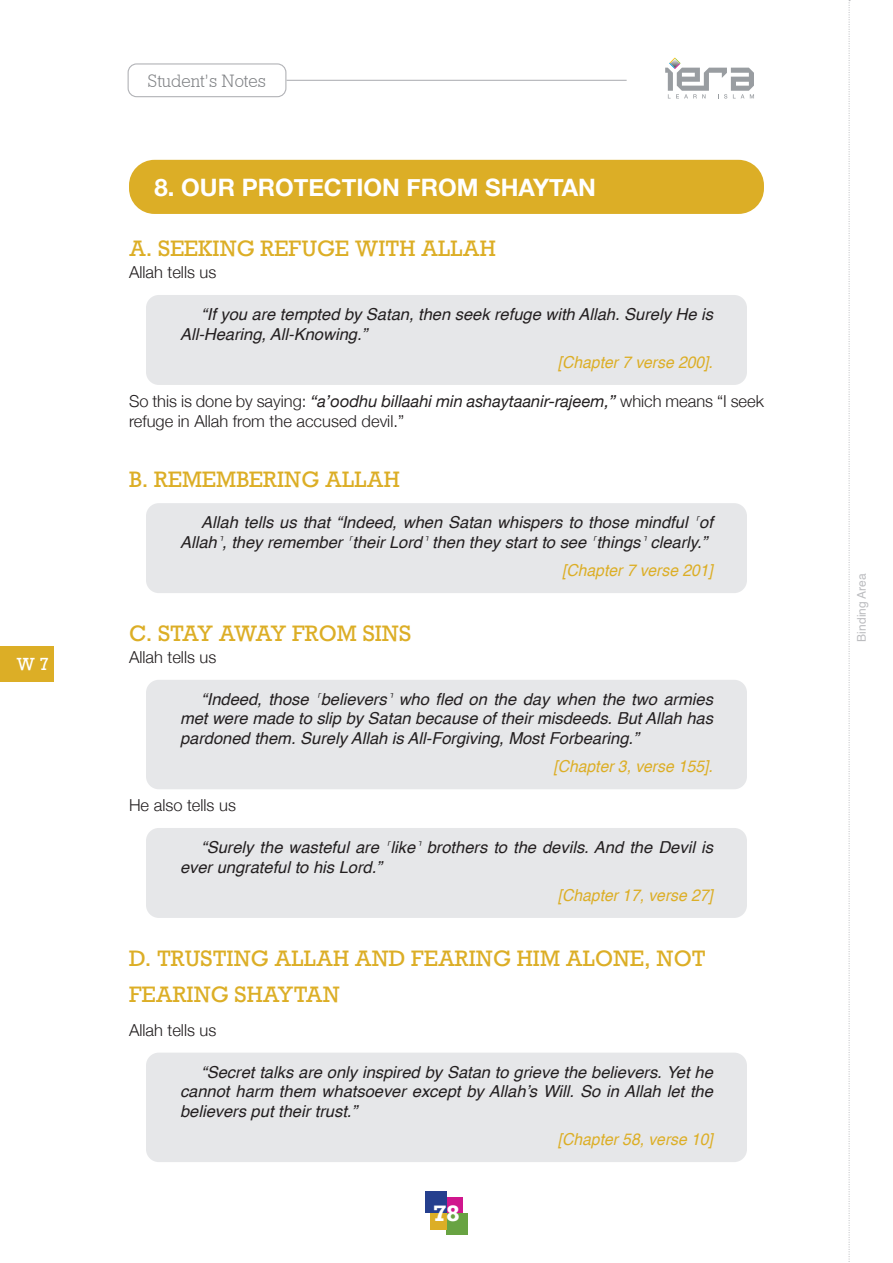
<style>
.page{position:relative;width:893px;height:1263px;background:#fff}
.page>*{position:absolute;margin:0;border:0;box-sizing:border-box;transform-origin:0 0}
.Subtitle_level_1_Sha{font:700 24px "Helvetica Neue";color:#fff}
.TITLE_4{font:21px/36px "Rockwell";color:#dcae26}
.t1{font:700 21px "Rockwell";color:#fff}
.t2{font:18px "Geometric Slab 712 BT Light A";color:#808285}
.QURAN_TEXT{font:italic 16.5px/19.5px "Helvetica";color:#231f20}
.Plain_text{font:300 16.5px/19.5px "Helvetica Neue";color:#231f20}
.SOURCE_of_Quote{font:italic 16.5px "Helvetica";color:#dcae26;scale:.95 1}
.t3{font:16.5px "Rockwell";color:#fff}
.t4{font:12px "Helvetica";color:#bcbdc0}
.s1{font-weight:400;font-style:italic}
</style>
<div class="page">
<div style="left:128px;top:63px;width:158px;height:34px;border:1px solid #b2b3b7;border-radius:9px"></div>
<hr style="left:286px;top:80px;width:341px;height:1px;background:#b2b3b7">
<div style="left:0;top:646px;width:54px;height:35px;background:#dcae26"></div>
<svg style="left:848px;top:0;width:2px;height:1262px"></svg>
<div style="left:441px;top:1197px;width:21px;height:22px;background:#d0168d"></div>
<div style="left:425px;top:1191px;width:21px;height:22px;background:#253f8e"></div>
<div style="left:446px;top:1213px;width:22px;height:21px;background:#68a342"></div>
<div style="left:430px;top:1213px;width:16px;height:16px;background:#dcae26"></div>
<svg style="left:665px;top:58px;width:89px;height:41px"></svg>
<div style="left:129px;top:160px;width:635px;height:54px;background:#dcae26;border-radius:26px"></div>
<div style="left:146px;top:295px;width:601px;height:90px;background:#e6e7e9;border-radius:13px"></div>
<div style="left:146px;top:503px;width:601px;height:90px;background:#e6e7e9;border-radius:13px"></div>
<div style="left:146px;top:680px;width:601px;height:109px;background:#e6e7e9;border-radius:13px"></div>
<div style="left:146px;top:828px;width:601px;height:90px;background:#e6e7e9;border-radius:13px"></div>
<div style="left:146px;top:1052px;width:601px;height:110px;background:#e6e7e9;border-radius:13px"></div>
<p class="t3" style="left:17px;top:654px;width:34px">W 7</p>
<p class="t2" style="left:147px;top:70px;width:120px">Student’s Notes</p>
<p class="Subtitle_level_1_Sha" style="left:155px;top:169px;width:443px">8. OUR PROTECTION FROM SHAYTAN</p>
<p class="TITLE_4" style="left:129px;top:231px;width:368px">A. SEEKING REFUGE WITH ALLAH</p>
<p class="Plain_text" style="left:129px;top:262px;width:89px">Allah tells us</p>
<p class="QURAN_TEXT" style="left:180px;top:305px;width:534px;text-indent:21px">“If you are tempted by Satan, then seek refuge with Allah. Surely He is<br>All-Hearing, All-Knowing.”</p>
<p class="SOURCE_of_Quote" style="left:558px;top:349px;width:165px">[Chapter 7 verse 200].</p>
<p class="Plain_text" style="left:129px;top:390px;width:636px">So this is done by saying: <span class="s1">“a’oodhu billaahi min ashaytaanir-rajeem,”</span> which means “I seek refuge in Allah from the accused devil.”</p>
<p class="TITLE_4" style="left:129px;top:461px;width:272px">B. REMEMBERING ALLAH</p>
<p class="QURAN_TEXT" style="left:180px;top:513px;width:534px;text-indent:21px">Allah tells us that “Indeed, when Satan whispers to those mindful ˹of<br>Allah˺, they remember ˹their Lord˺ then they start to see ˹things˺ clearly.”</p>
<p class="SOURCE_of_Quote" style="left:562px;top:557px;width:160px">[Chapter 7 verse 201]</p>
<p class="TITLE_4" style="left:129px;top:616px;width:284px">C. STAY AWAY FROM SINS</p>
<p class="Plain_text" style="left:129px;top:646px;width:89px">Allah tells us</p>
<p class="QURAN_TEXT" style="left:180px;top:690px;width:534px;text-align:justify;text-indent:21px">“Indeed, those ˹believers˺ who fled on the day when the two armies met were made to slip by Satan because of their misdeeds. But Allah has pardoned them. Surely Allah is All-Forgiving, Most Forbearing.”</p>
<p class="SOURCE_of_Quote" style="left:553px;top:753px;width:169px">[Chapter 3, verse 155].</p>
<p class="Plain_text" style="left:129px;top:795px;width:108px">He also tells us</p>
<p class="QURAN_TEXT" style="left:180px;top:838px;width:534px;text-indent:21px">“Surely the wasteful are ˹like˺ brothers to the devils. And the Devil is ever ungrateful to his Lord.”</p>
<p class="SOURCE_of_Quote" style="left:558px;top:882px;width:165px">[Chapter 17, verse 27]</p>
<p class="TITLE_4" style="left:129px;top:940px;width:578px">D. TRUSTING ALLAH AND FEARING HIM ALONE, NOT<br>FEARING SHAYTAN</p>
<p class="Plain_text" style="left:129px;top:1019px;width:89px">Allah tells us</p>
<p class="QURAN_TEXT" style="left:180px;top:1062px;width:534px;text-align:justify;text-indent:21px">“Secret talks are only inspired by Satan to grieve the believers. Yet he cannot harm them whatsoever except by Allah’s Will. So in Allah let the believers put their trust.”</p>
<p class="SOURCE_of_Quote" style="left:558px;top:1126px;width:165px">[Chapter 58, verse 10]</p>
<p class="t1" style="left:433px;top:1199px;width:28px">78</p>
<p class="t4" style="left:852px;top:641px;width:70px;rotate:-90deg">Binding Area</p>
</div>
